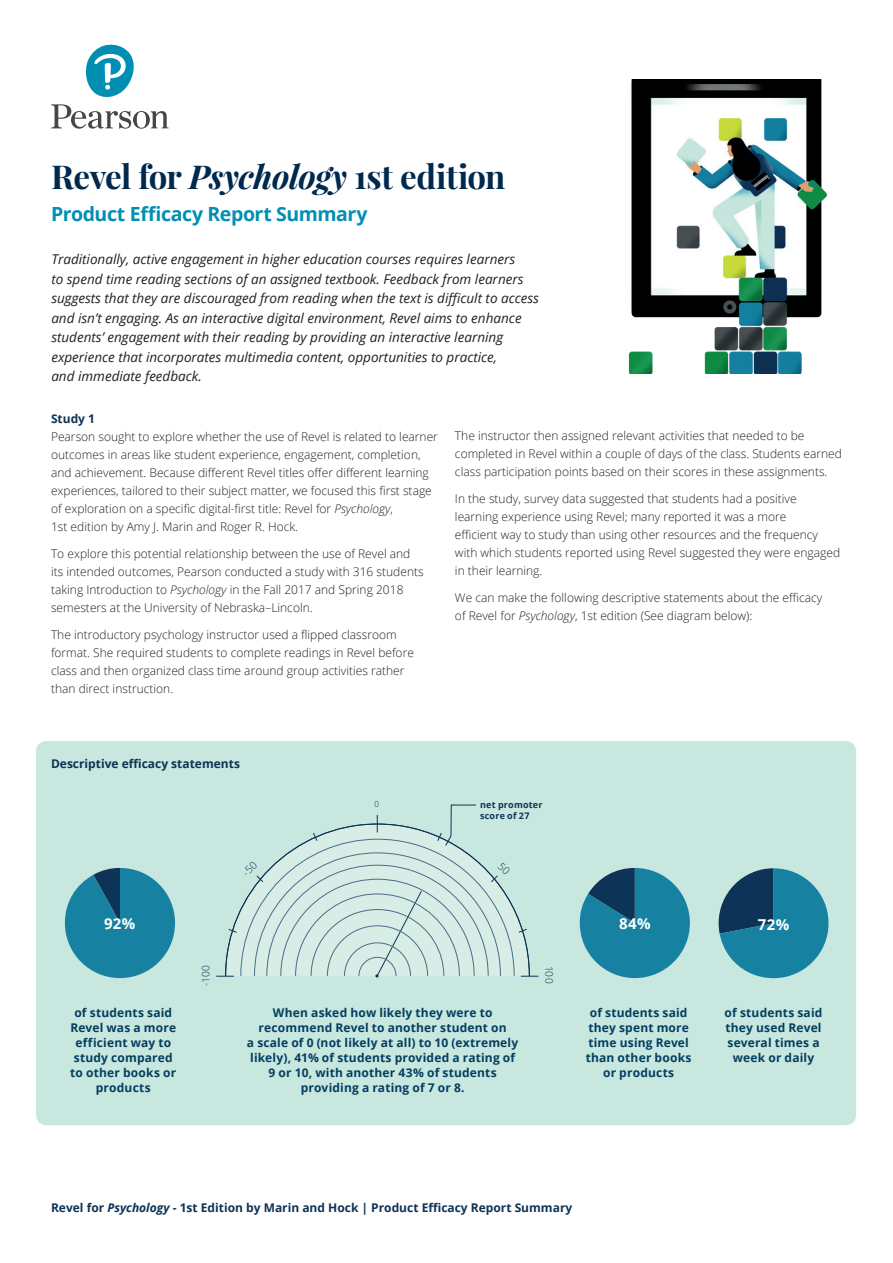
<style>
.page{position:relative;width:893px;height:1263px;background:#fff}
.page>*{position:absolute;margin:0;border:0;box-sizing:border-box;transform-origin:0 0}
.t1{font:700 33px "Playfair Display";letter-spacing:-.015em;color:#00294e}
.t2{font:700 19.5px "Open Sans";letter-spacing:-.02em;color:#008fb3}
.t3{font:700 15px "Open Sans";color:#fff}
.t4{font:italic 13.5px/19.5px "Open Sans";color:#231f20}
.t5{font:300 12px/18px "Open Sans";color:#231f20}
.t6{font:700 12px/15px "Open Sans";letter-spacing:.015em;color:#033e60;text-align:center}
.t7{font:700 12px "Open Sans";color:#0d3356}
.t8{font:300 10.2px "Open Sans";letter-spacing:.005em;color:#0d3356}
.t9{font:700 9px/10.5px "Open Sans";letter-spacing:.025em;color:#0d3356}
.t10{font:300 8.1px "Open Sans";color:#0d3356}
.s1{font-style:italic}
</style>
<div class="page">
<svg style="left:51px;top:44px;width:118px;height:85px"></svg>
<img style="left:628px;top:80px;width:200px;height:293px">
<div style="left:36px;top:741px;width:820px;height:384px;background:#c8e7df;border-radius:11px"></div>
<svg style="left:580px;top:868px;width:110px;height:110px"></svg>
<svg style="left:718px;top:868px;width:110px;height:110px"></svg>
<svg style="left:65px;top:868px;width:110px;height:110px"></svg>
<svg style="left:216px;top:804px;width:322px;height:173px"></svg>
<h1 class="t1" style="left:51px;top:151px;width:456px">Revel for <span class="s1">Psychology</span> 1st edition</h1>
<h2 class="t2" style="left:51px;top:201px;width:318px">Product Efficacy Report Summary</h2>
<p class="t4" style="left:51px;top:249px;width:489px">Traditionally, active engagement in higher education courses requires learners<br>to spend time reading sections of an assigned textbook. Feedback from learners suggests that they are discouraged from reading when the text is difficult to access and isn’t engaging. As an interactive digital environment, Revel aims to enhance students’ engagement with their reading by providing an interactive learning experience that incorporates multimedia content, opportunities to practice,<br>and immediate feedback.</p>
<p class="t7" style="left:51px;top:410px;width:46px">Study 1</p>
<p class="t5" style="left:51px;top:427px;width:388px">Pearson sought to explore whether the use of Revel is related to learner outcomes in areas like student experience, engagement, completion, and achievement. Because different Revel titles offer different learning experiences, tailored to their subject matter, we focused this first stage of exploration on a specific digital-first title: Revel for <span class="s1">Psychology</span>,<br>1st edition by Amy J. Marin and Roger R. Hock.</p>
<p class="t5" style="left:51px;top:544px;width:374px">To explore this potential relationship between the use of Revel and its intended outcomes, Pearson conducted a study with 316 students taking Introduction to <span class="s1">Psychology</span> in the Fall 2017 and Spring 2018 semesters at the University of Nebraska–Lincoln.</p>
<p class="t5" style="left:51px;top:625px;width:364px">The introductory psychology instructor used a flipped classroom format. She required students to complete readings in Revel before class and then organized class time around group activities rather than direct instruction.</p>
<p class="t5" style="left:455px;top:426px;width:388px">The instructor then assigned relevant activities that needed to be completed in Revel within a couple of days of the class. Students earned class participation points based on their scores in these assignments.</p>
<p class="t5" style="left:455px;top:489px;width:387px">In the study, survey data suggested that students had a positive learning experience using Revel; many reported it was a more<br>efficient way to study than using other resources and the frequency with which students reported using Revel suggested they were engaged in their learning.</p>
<p class="t5" style="left:455px;top:588px;width:369px">We can make the following descriptive statements about the efficacy of Revel for <span class="s1">Psychology</span>, 1st edition (See diagram below):</p>
<p class="t7" style="left:51px;top:755px;width:190px">Descriptive efficacy statements</p>
<p class="t10" style="left:375px;top:799px;width:6px">0</p>
<p class="t9" style="left:480px;top:799px;width:64px">net promoter score of 27</p>
<p class="t3" style="left:104px;top:913px;width:33px">92%</p>
<p class="t3" style="left:619px;top:913px;width:33px">84%</p>
<p class="t3" style="left:758px;top:914px;width:33px">72%</p>
<p class="t8" style="left:199px;top:985px;width:22px;rotate:-90deg">-100</p>
<p class="t8" style="left:556px;top:966px;width:19px;rotate:90deg">100</p>
<p class="t6" style="left:70px;top:1004px;width:107px">of students said<br>Revel was a more efficient way to study compared to other books or products</p>
<p class="t6" style="left:725px;top:1004px;width:99px">of students said they used Revel several times a week or daily</p>
<p class="t6" style="left:586px;top:1004px;width:107px">of students said they spent more time using Revel than other books or products</p>
<p class="t6" style="left:247px;top:1004px;width:273px">When asked how likely they were to recommend Revel to another student on<br>a scale of 0 (not likely at all) to 10 (extremely likely), 41% of students provided a rating of 9 or 10, with another 43% of students providing a rating of 7 or 8.</p>
<p class="t7" style="left:51px;top:1199px;width:523px">Revel for <span class="s1">Psychology</span> - 1st Edition by Marin and Hock | Product Efficacy Report Summary</p>
</div>
